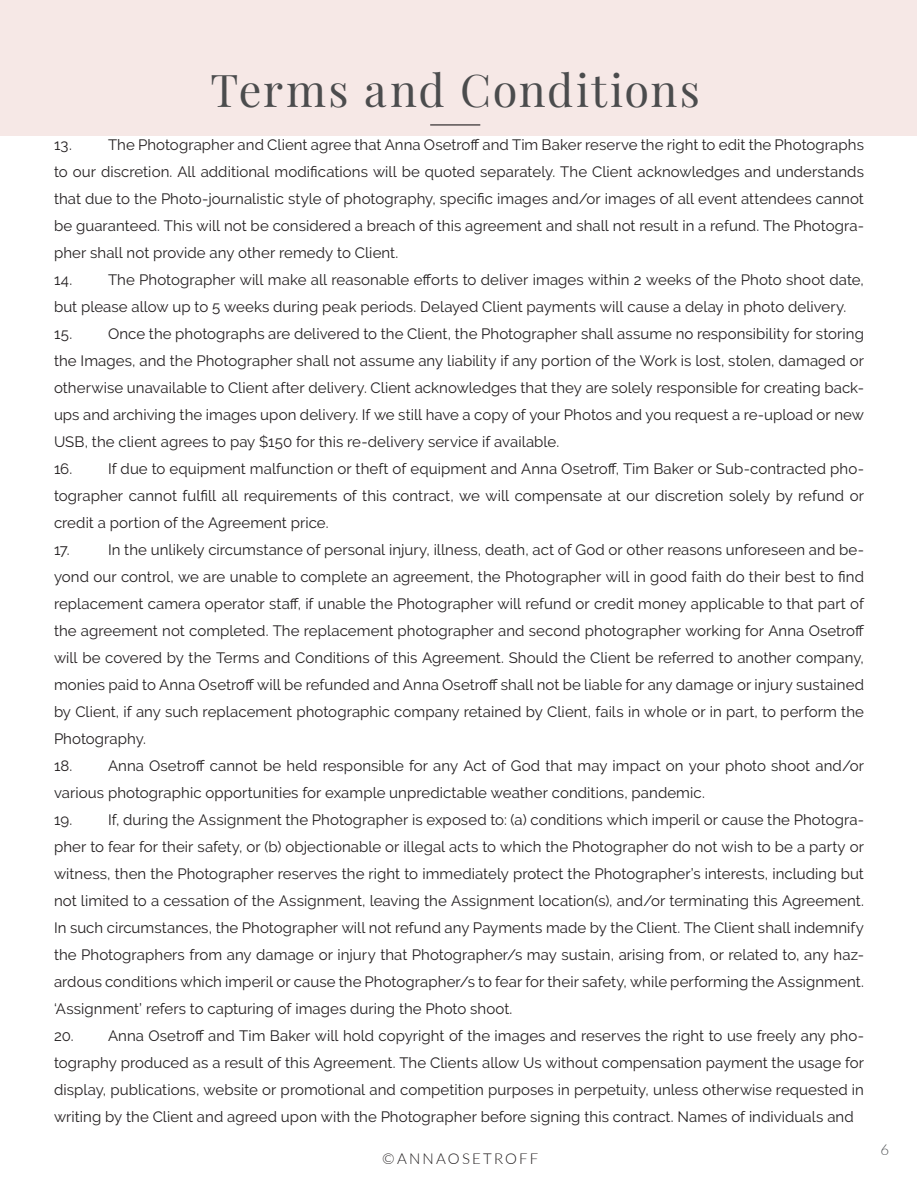
<style>
.page{position:relative;width:918px;height:1188px;background:#fff}
.page>*{position:absolute;margin:0;border:0;box-sizing:border-box;transform-origin:0 0}
.Highlight_1{font:45px "Playfair Display";letter-spacing:.04em;color:#4b4c4d}
.Body_Text{font:15px/27px "Raleway";letter-spacing:.005em;color:#231f20;text-align:justify}
.t1{font:300 15px "Lato";letter-spacing:.145em;color:#231f20}
.t2{font:300 15px "Lato";color:#505356}
</style>
<div class="page">
<div style="left:1px;top:1px;width:916px;height:135px;background:#f6e8e6"></div>
<hr style="left:430px;top:124px;width:50px;height:1px;background:#231f20">
<p class="Highlight_1" style="left:211px;top:55px;width:491px">Terms and Conditions</p>
<p class="Body_Text" style="left:54px;top:131px;width:812px;text-indent:54px">The Photographer and Client agree that Anna Osetroff and Tim Baker reserve the right to edit the Photographs to our discretion. All additional modifications will be quoted separately. The Client acknowledges and understands that due to the Photo-journalistic style of photography, specific images and/or images of all event attendees cannot be guaranteed. This will not be considered a breach of this agreement and shall not result in a refund. The Photogra&shy;pher shall not provide any other remedy to Client.</p>
<p class="Body_Text" style="left:54px;top:266px;width:812px">14. The Photographer will make all reasonable efforts to deliver images within 2 weeks of the Photo shoot date, but please allow up to 5 weeks during peak periods. Delayed Client payments will cause a delay in photo delivery.</p>
<p class="Body_Text" style="left:54px;top:320px;width:812px">15. Once the photographs are delivered to the Client, the Photographer shall assume no responsibility for storing the Images, and the Photographer shall not assume any liability if any portion of the Work is lost, stolen, damaged or otherwise unavailable to Client after delivery. Client acknowledges that they are solely responsible for creating back&shy;ups and archiving the images upon delivery. If we still have a copy of your Photos and you request a re-upload or new USB, the client agrees to pay $150 for this re-delivery service if available.</p>
<p class="Body_Text" style="left:54px;top:455px;width:812px">16. If due to equipment malfunction or theft of equipment and Anna Osetroff, Tim Baker or Sub-contracted pho&shy;tographer cannot fulfill all requirements of this contract, we will compensate at our discretion solely by refund or credit a portion of the Agreement price.</p>
<p class="Body_Text" style="left:54px;top:536px;width:17px">17.</p>
<p class="Body_Text" style="left:54px;top:131px;width:19px">13.</p>
<p class="Body_Text" style="left:54px;top:536px;width:812px;text-indent:54px">In the unlikely circumstance of personal injury, illness, death, act of God or other reasons unforeseen and be&shy;yond our control, we are unable to complete an agreement, the Photographer will in good faith do their best to find replacement camera operator staff, if unable the Photographer will refund or credit money applicable to that part of the agreement not completed. The replacement photographer and second photographer working for Anna Osetroff will be covered by the Terms and Conditions of this Agreement. Should the Client be referred to another company, monies paid to Anna Osetroff will be refunded and Anna Osetroff shall not be liable for any damage or injury sustained by Client, if any such replacement photographic company retained by Client, fails in whole or in part, to perform the Photography.</p>
<p class="Body_Text" style="left:54px;top:752px;width:811px">18. Anna Osetroff cannot be held responsible for any Act of God that may impact on your photo shoot and/or various photographic opportunities for example unpredictable weather conditions, pandemic.</p>
<p class="Body_Text" style="left:54px;top:806px;width:812px">19. If, during the Assignment the Photographer is exposed to: (a) conditions which imperil or cause the Photogra&shy;pher to fear for their safety, or (b) objectionable or illegal acts to which the Photographer do not wish to be a party or witness, then the Photographer reserves the right to immediately protect the Photographer’s interests, including but not limited to a cessation of the Assignment, leaving the Assignment location(s), and/or terminating this Agreement.<br>In such circumstances, the Photographer will not refund any Payments made by the Client. The Client shall indemnify the Photographers from any damage or injury that Photographer/s may sustain, arising from, or related to, any haz&shy;ardous conditions which imperil or cause the Photographer/s to fear for their safety, while performing the Assignment. ‘Assignment’ refers to capturing of images during the Photo shoot.</p>
<p class="Body_Text" style="left:54px;top:1022px;width:812px">20. Anna Osetroff and Tim Baker will hold copyright of the images and reserves the right to use freely any pho&shy;tography produced as a result of this Agreement. The Clients allow Us without compensation payment the usage for display, publications, website or promotional and competition purposes in perpetuity, unless otherwise requested in writing by the Client and agreed upon with the Photographer before signing this contract. Names of individuals and</p>
<p class="t1" style="left:382px;top:1148px;width:158px">©ANNAOSETROFF</p>
<p class="t2" style="left:881px;top:1140px;width:10px">6</p>
</div>
